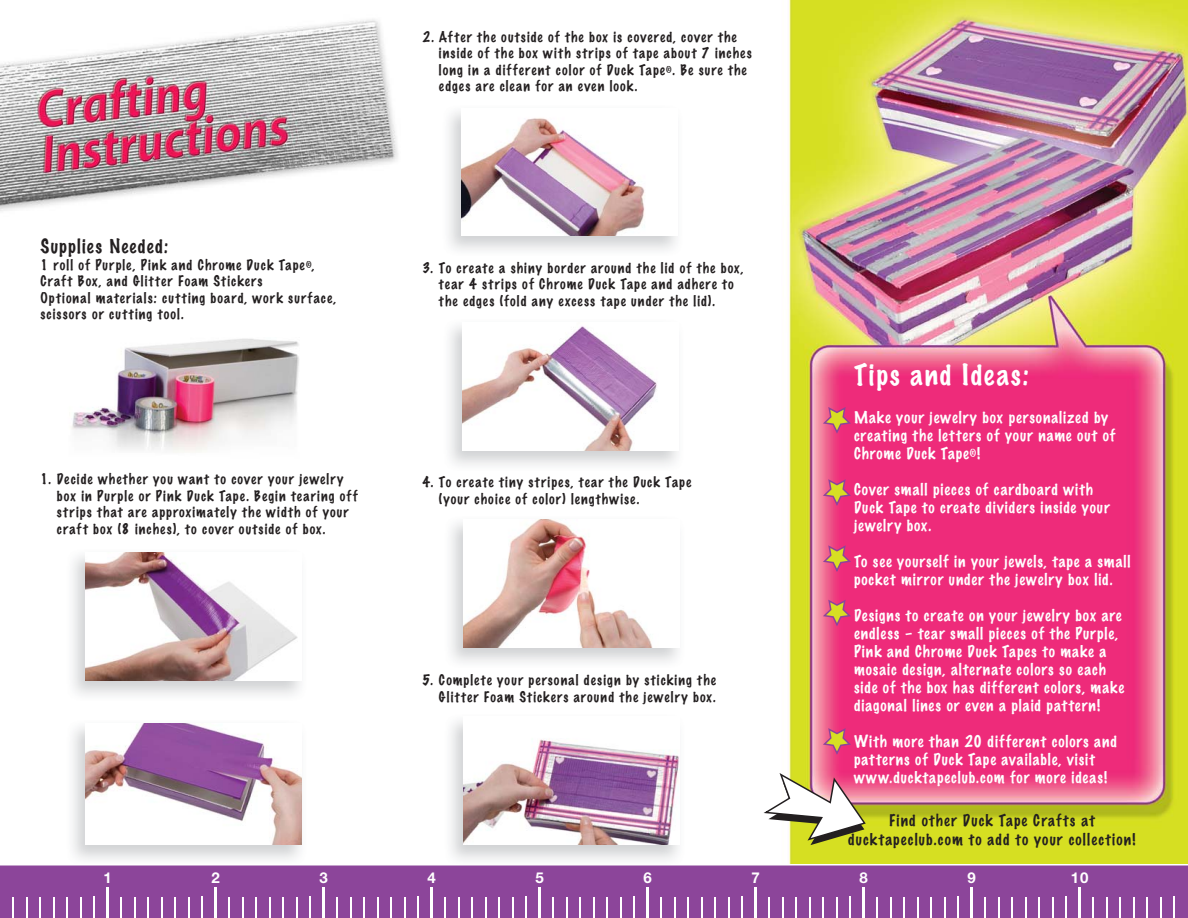
<style>
.page{position:relative;width:1188px;height:918px;background:#fff}
.page>*{position:absolute;margin:0;border:0;box-sizing:border-box;transform-origin:0 0}
.t1{font:100 27px "Marker Felt";letter-spacing:.07em;color:#fff}
.t2{font:100 18px "Marker Felt";letter-spacing:.075em;color:#231f20}
.t3{font:100 15px/18px "Marker Felt";letter-spacing:.06em;color:#fff}
.t4{font:100 15px/19.5px "Marker Felt";letter-spacing:.075em;color:#231f20;text-align:center}
.t5{font:700 15px "Helvetica Neue LT Std";color:#fff}
.t6{font:100 13.5px/16.5px "Marker Felt";letter-spacing:.085em;color:#231f20}
.s1{font-size:9px}
.s2{font-size:10.5px}
</style>
<div class="page">
<img style="left:0;top:0;width:1188px;height:864px">
<div style="left:0;top:865px;width:1188px;height:53px;background:#8c459a"></div>
<img style="left:58px;top:338px;width:264px;height:121px">
<hr style="left:107px;top:887px;width:2px;height:31px;background:#fff">
<svg style="left:94px;top:897px;width:1px;height:21px"></svg>
<hr style="left:80px;top:897px;width:2px;height:21px;background:#fff">
<svg style="left:67px;top:897px;width:1px;height:21px"></svg>
<hr style="left:53px;top:897px;width:2px;height:21px;background:#fff">
<svg style="left:40px;top:897px;width:1px;height:21px"></svg>
<hr style="left:26px;top:897px;width:2px;height:21px;background:#fff">
<svg style="left:13px;top:897px;width:1px;height:21px"></svg>
<hr style="left:215px;top:887px;width:2px;height:31px;background:#fff">
<svg style="left:202px;top:897px;width:1px;height:21px"></svg>
<hr style="left:188px;top:897px;width:2px;height:21px;background:#fff">
<svg style="left:175px;top:897px;width:1px;height:21px"></svg>
<hr style="left:161px;top:897px;width:2px;height:21px;background:#fff">
<svg style="left:148px;top:897px;width:1px;height:21px"></svg>
<hr style="left:134px;top:897px;width:2px;height:21px;background:#fff">
<svg style="left:121px;top:897px;width:1px;height:21px"></svg>
<hr style="left:323px;top:887px;width:2px;height:31px;background:#fff">
<svg style="left:310px;top:897px;width:1px;height:21px"></svg>
<hr style="left:296px;top:897px;width:2px;height:21px;background:#fff">
<svg style="left:283px;top:897px;width:1px;height:21px"></svg>
<hr style="left:269px;top:897px;width:2px;height:21px;background:#fff">
<svg style="left:256px;top:897px;width:1px;height:21px"></svg>
<hr style="left:242px;top:897px;width:2px;height:21px;background:#fff">
<svg style="left:229px;top:897px;width:1px;height:21px"></svg>
<hr style="left:431px;top:887px;width:2px;height:31px;background:#fff">
<svg style="left:418px;top:897px;width:1px;height:21px"></svg>
<hr style="left:404px;top:897px;width:2px;height:21px;background:#fff">
<svg style="left:391px;top:897px;width:1px;height:21px"></svg>
<hr style="left:377px;top:897px;width:2px;height:21px;background:#fff">
<svg style="left:364px;top:897px;width:1px;height:21px"></svg>
<hr style="left:350px;top:897px;width:2px;height:21px;background:#fff">
<svg style="left:337px;top:897px;width:1px;height:21px"></svg>
<hr style="left:539px;top:887px;width:2px;height:31px;background:#fff">
<svg style="left:526px;top:897px;width:1px;height:21px"></svg>
<hr style="left:512px;top:897px;width:2px;height:21px;background:#fff">
<svg style="left:499px;top:897px;width:1px;height:21px"></svg>
<hr style="left:485px;top:897px;width:2px;height:21px;background:#fff">
<svg style="left:472px;top:897px;width:1px;height:21px"></svg>
<hr style="left:458px;top:897px;width:2px;height:21px;background:#fff">
<svg style="left:445px;top:897px;width:1px;height:21px"></svg>
<hr style="left:647px;top:887px;width:2px;height:31px;background:#fff">
<svg style="left:634px;top:897px;width:1px;height:21px"></svg>
<hr style="left:620px;top:897px;width:2px;height:21px;background:#fff">
<svg style="left:607px;top:897px;width:1px;height:21px"></svg>
<hr style="left:593px;top:897px;width:2px;height:21px;background:#fff">
<svg style="left:580px;top:897px;width:1px;height:21px"></svg>
<hr style="left:566px;top:897px;width:2px;height:21px;background:#fff">
<svg style="left:553px;top:897px;width:1px;height:21px"></svg>
<hr style="left:755px;top:887px;width:2px;height:31px;background:#fff">
<svg style="left:742px;top:897px;width:1px;height:21px"></svg>
<hr style="left:728px;top:897px;width:2px;height:21px;background:#fff">
<svg style="left:715px;top:897px;width:1px;height:21px"></svg>
<hr style="left:701px;top:897px;width:2px;height:21px;background:#fff">
<svg style="left:688px;top:897px;width:1px;height:21px"></svg>
<hr style="left:674px;top:897px;width:2px;height:21px;background:#fff">
<svg style="left:661px;top:897px;width:1px;height:21px"></svg>
<hr style="left:863px;top:887px;width:2px;height:31px;background:#fff">
<svg style="left:850px;top:897px;width:1px;height:21px"></svg>
<hr style="left:836px;top:897px;width:2px;height:21px;background:#fff">
<svg style="left:823px;top:897px;width:1px;height:21px"></svg>
<hr style="left:809px;top:897px;width:2px;height:21px;background:#fff">
<svg style="left:796px;top:897px;width:1px;height:21px"></svg>
<hr style="left:782px;top:897px;width:2px;height:21px;background:#fff">
<svg style="left:769px;top:897px;width:1px;height:21px"></svg>
<hr style="left:971px;top:887px;width:2px;height:31px;background:#fff">
<svg style="left:958px;top:897px;width:1px;height:21px"></svg>
<hr style="left:944px;top:897px;width:2px;height:21px;background:#fff">
<svg style="left:931px;top:897px;width:1px;height:21px"></svg>
<hr style="left:917px;top:897px;width:2px;height:21px;background:#fff">
<svg style="left:904px;top:897px;width:1px;height:21px"></svg>
<hr style="left:890px;top:897px;width:2px;height:21px;background:#fff">
<svg style="left:877px;top:897px;width:1px;height:21px"></svg>
<hr style="left:1079px;top:887px;width:2px;height:31px;background:#fff">
<svg style="left:1066px;top:897px;width:1px;height:21px"></svg>
<hr style="left:1052px;top:897px;width:2px;height:21px;background:#fff">
<svg style="left:1039px;top:897px;width:1px;height:21px"></svg>
<hr style="left:1025px;top:897px;width:2px;height:21px;background:#fff">
<svg style="left:1012px;top:897px;width:1px;height:21px"></svg>
<hr style="left:998px;top:897px;width:2px;height:21px;background:#fff">
<svg style="left:985px;top:897px;width:1px;height:21px"></svg>
<svg style="left:1174px;top:897px;width:1px;height:21px"></svg>
<hr style="left:1160px;top:897px;width:2px;height:21px;background:#fff">
<svg style="left:1147px;top:897px;width:1px;height:21px"></svg>
<hr style="left:1133px;top:897px;width:2px;height:21px;background:#fff">
<svg style="left:1120px;top:897px;width:1px;height:21px"></svg>
<hr style="left:1106px;top:897px;width:2px;height:21px;background:#fff">
<svg style="left:1093px;top:897px;width:1px;height:21px"></svg>
<img style="left:66px;top:548px;width:241px;height:152px">
<img style="left:86px;top:553px;width:216px;height:127px">
<img style="left:442px;top:104px;width:241px;height:151px">
<img style="left:462px;top:108px;width:216px;height:128px">
<img style="left:443px;top:318px;width:241px;height:152px">
<img style="left:463px;top:323px;width:216px;height:127px">
<img style="left:444px;top:713px;width:241px;height:151px">
<img style="left:464px;top:717px;width:216px;height:128px">
<img style="left:444px;top:515px;width:241px;height:152px">
<img style="left:464px;top:520px;width:216px;height:127px">
<img style="left:66px;top:719px;width:241px;height:145px">
<img style="left:86px;top:723px;width:216px;height:122px">
<svg style="left:764px;top:773px;width:102px;height:72px"></svg>
<svg style="left:823px;top:479px;width:28px;height:27px"></svg>
<svg style="left:823px;top:407px;width:28px;height:27px"></svg>
<svg style="left:823px;top:545px;width:28px;height:27px"></svg>
<svg style="left:823px;top:600px;width:28px;height:26px"></svg>
<svg style="left:823px;top:728px;width:28px;height:27px"></svg>
<p class="t2" style="left:40px;top:239px;width:129px">Supplies Needed:</p>
<p class="t6" style="left:40px;top:257px;width:297px">1 roll of Purple, Pink and Chrome Duck Tape<span class="s1">®</span>, Craft Box, and Glitter Foam Stickers<br>Optional materials: cutting board, work surface, scissors or cutting tool.</p>
<p class="t6" style="left:57px;top:472px;width:302px;text-indent:-16px">1. Decide whether you want to cover your jewelry box in Purple or Pink Duck Tape. Begin tearing off strips that are approximately the width of your craft box (8 inches), to cover outside of box.</p>
<p class="t6" style="left:439px;top:30px;width:314px;text-indent:-16px">2. After the outside of the box is covered, cover the inside of the box with strips of tape about 7 inches long in a different color of Duck Tape<span class="s1">®</span>. Be sure the edges are clean for an even look.</p>
<p class="t6" style="left:439px;top:261px;width:306px;text-indent:-16px">3. To create a shiny border around the lid of the box, tear 4 strips of Chrome Duck Tape and adhere to the edges (fold any excess tape under the lid).</p>
<p class="t6" style="left:439px;top:475px;width:254px;text-indent:-16px">4. To create tiny stripes, tear the Duck Tape (your choice of color) lengthwise.</p>
<p class="t6" style="left:422px;top:673px;width:295px;text-align:right">5. Complete your personal design by sticking the<br>Glitter Foam Stickers around the jewelry box.</p>
<p class="t1" style="left:854px;top:365px;width:176px">Tips and Ideas:</p>
<p class="t3" style="left:854px;top:410px;width:263px">Make your jewelry box personalized by creating the letters of your name out of<br>Chrome Duck Tape<span class="s2">®</span>!</p>
<p class="t3" style="left:854px;top:482px;width:257px">Cover small pieces of cardboard with<br>Duck Tape to create dividers inside your jewelry box.</p>
<p class="t3" style="left:854px;top:554px;width:278px">To see yourself in your jewels, tape a small pocket mirror under the jewelry box lid.</p>
<p class="t3" style="left:854px;top:608px;width:271px">Designs to create on your jewelry box are endless – tear small pieces of the Purple, Pink and Chrome Duck Tapes to make a mosaic design, alternate colors so each side of the box has different colors, make diagonal lines or even a plaid pattern!</p>
<p class="t3" style="left:854px;top:734px;width:264px">With more than 20 different colors and patterns of Duck Tape available, visit www.ducktapeclub.com for more ideas!</p>
<p class="t4" style="left:848px;top:812px;width:289px">Find other Duck Tape Crafts at ducktapeclub.com to add to your collection!</p>
<p class="t5" style="left:103px;top:869px;width:10px">1</p>
<p class="t5" style="left:211px;top:869px;width:10px">2</p>
<p class="t5" style="left:319px;top:869px;width:10px">3</p>
<p class="t5" style="left:427px;top:869px;width:10px">4</p>
<p class="t5" style="left:535px;top:869px;width:10px">5</p>
<p class="t5" style="left:643px;top:869px;width:10px">6</p>
<p class="t5" style="left:751px;top:869px;width:10px">7</p>
<p class="t5" style="left:859px;top:869px;width:10px">8</p>
<p class="t5" style="left:967px;top:869px;width:10px">9</p>
<p class="t5" style="left:1071px;top:869px;width:19px">10</p>
</div>
